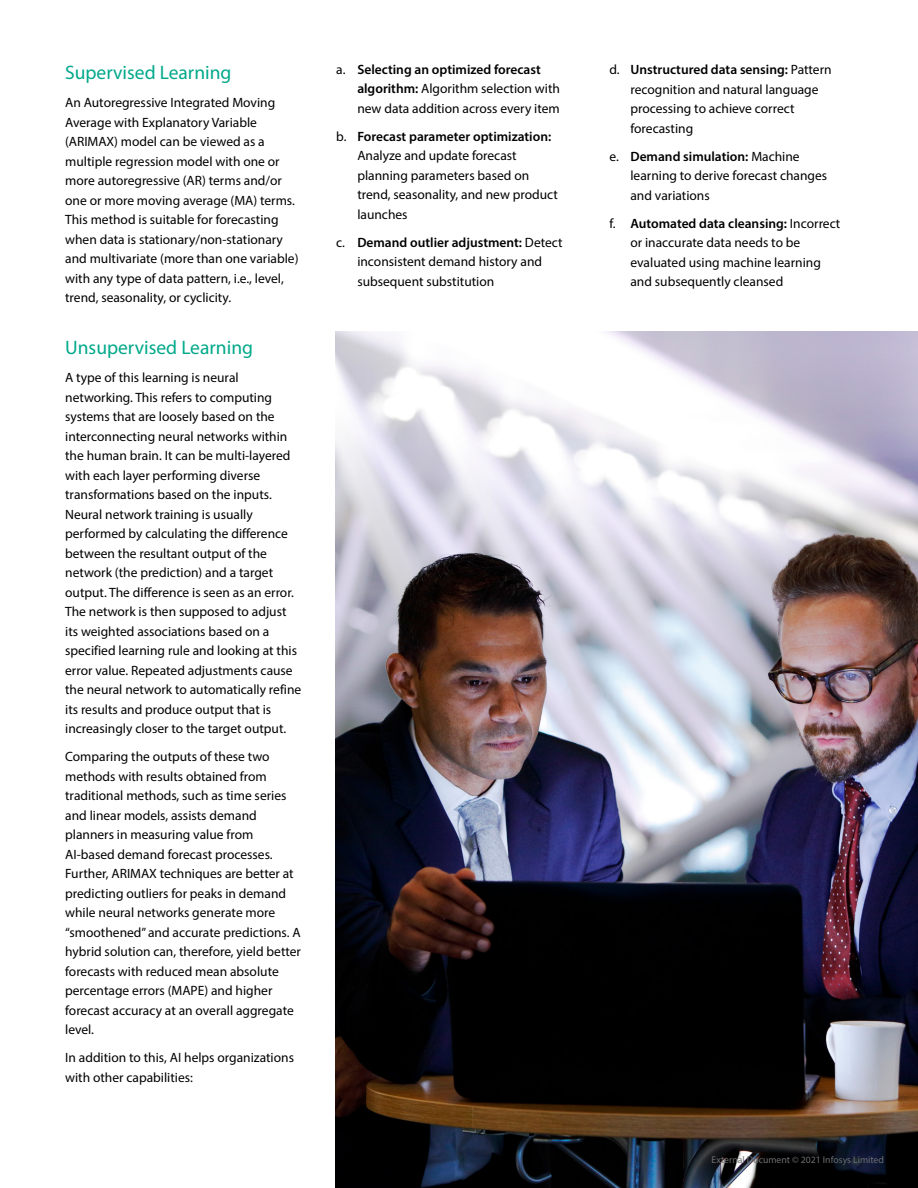
<style>
.page{position:relative;width:918px;height:1188px;background:#fff}
.page>*{position:absolute;margin:0;border:0;box-sizing:border-box;transform-origin:0 0}
.t1{font:19.5px "Myriad Pro";color:#00a98a}
.t2{font:13.5px/19.5px "Myriad Pro";color:#000}
.t3{font:9.75px "Myriad Pro";color:#6d6e71}
.s1{font-weight:600}
</style>
<div class="page">
<img style="left:336px;top:332px;width:582px;height:856px">
<h1 class="t1" style="left:65px;top:61px;width:168px">Supervised Learning</h1>
<p class="t2" style="left:65px;top:93px;width:235px">An Autoregressive Integrated Moving Average with Explanatory Variable (ARIMAX) model can be viewed as a multiple regression model with one or more autoregressive (AR) terms and/or one or more moving average (MA) terms.<br>This method is suitable for forecasting when data is stationary/non-stationary and multivariate (more than one variable) with any type of data pattern, i.e., level, trend, seasonality, or cyclicity.</p>
<h1 class="t1" style="left:65px;top:336px;width:189px">Unsupervised Learning</h1>
<p class="t2" style="left:65px;top:368px;width:238px">A type of this learning is neural networking. This refers to computing systems that are loosely based on the interconnecting neural networks within the human brain. It can be multi-layered with each layer performing diverse transformations based on the inputs.<br>Neural network training is usually performed by calculating the difference between the resultant output of the network (the prediction) and a target output. The difference is seen as an error.<br>The network is then supposed to adjust its weighted associations based on a specified learning rule and looking at this error value. Repeated adjustments cause the neural network to automatically refine its results and produce output that is increasingly closer to the target output.</p>
<p class="t2" style="left:65px;top:747px;width:237px">Comparing the outputs of these two methods with results obtained from traditional methods, such as time series and linear models, assists demand planners in measuring value from AI-based demand forecast processes.<br>Further, ARIMAX techniques are better at predicting outliers for peaks in demand while neural networks generate more “smoothened” and accurate predictions. A hybrid solution can, therefore, yield better forecasts with reduced mean absolute percentage errors (MAPE) and higher forecast accuracy at an overall aggregate level.</p>
<p class="t2" style="left:65px;top:1048px;width:230px">In addition to this, AI helps organizations with other capabilities:</p>
<p class="t2" style="left:357px;top:59px;width:204px;text-indent:-21px">a. <span class="s1">Selecting an optimized forecast algorithm:</span> Algorithm selection with new data addition across every item</p>
<p class="t2" style="left:357px;top:126px;width:202px;text-indent:-21px">b. <span class="s1">Forecast parameter optimization:<br></span>Analyze and update forecast planning parameters based on trend, seasonality, and new product launches</p>
<p class="t2" style="left:357px;top:232px;width:207px;text-indent:-21px">c. <span class="s1">Demand outlier adjustment:</span> Detect inconsistent demand history and subsequent substitution</p>
<p class="t2" style="left:630px;top:60px;width:203px;text-indent:-21px">d. <span class="s1">Unstructured data sensing:</span> Pattern recognition and natural language processing to achieve correct forecasting</p>
<p class="t2" style="left:630px;top:146px;width:198px;text-indent:-21px">e. <span class="s1">Demand simulation:</span> Machine learning to derive forecast changes and variations</p>
<p class="t2" style="left:630px;top:213px;width:211px;text-indent:-21px">f. <span class="s1">Automated data cleansing:</span> Incorrect or inaccurate data needs to be evaluated using machine learning and subsequently cleansed</p>
<p class="t3" style="left:712px;top:1154px;width:174px">External Document © 2021 Infosys Limited</p>
</div>
